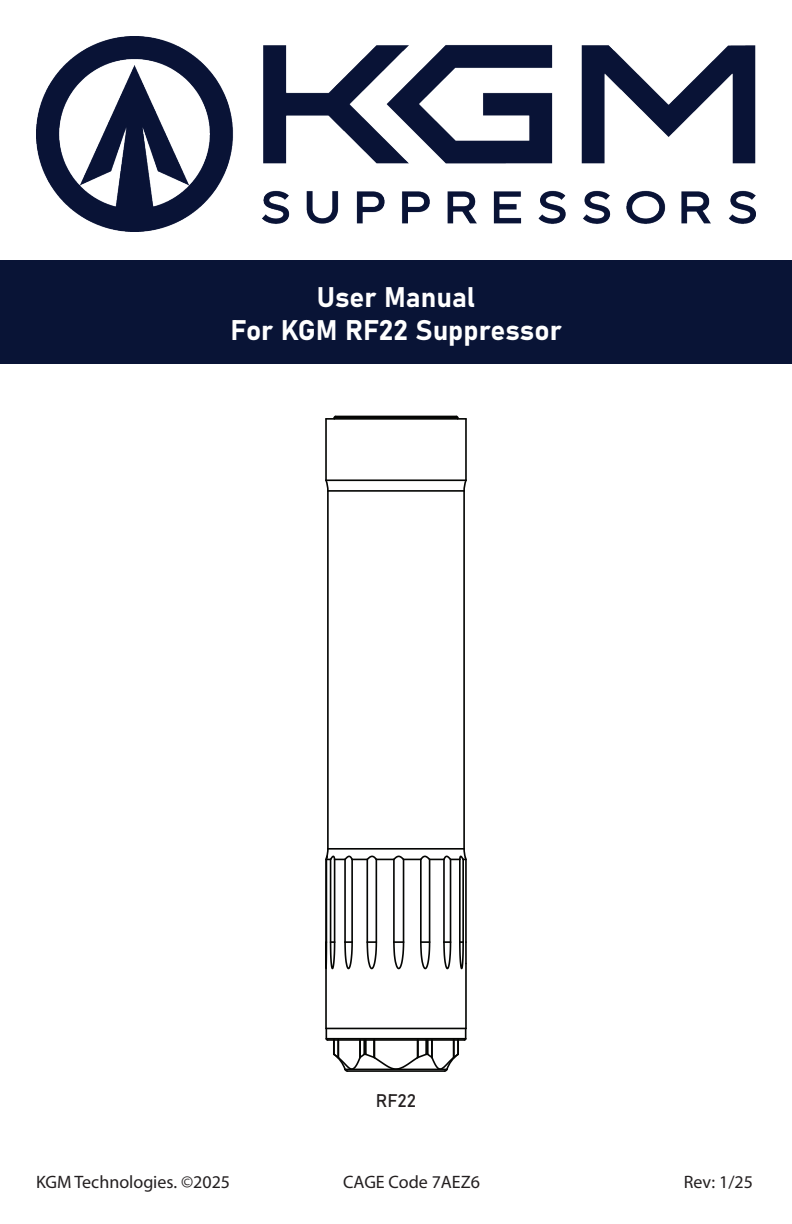
<style>
.page{position:relative;width:792px;height:1224px;background:#fff}
.page>*{position:absolute;margin:0;border:0;box-sizing:border-box;transform-origin:0 0}
.t1{font:28px/33.6px "Bahnschrift";color:#fff;text-align:center}
.t2{font:18px "Myriad Pro";color:#231f20}
.t3{font:18px "Bahnschrift";color:#231f20}
</style>
<div class="page">
<div style="left:0;top:261px;width:792px;height:103px;background:#091436"></div>
<img style="left:36px;top:36px;width:720px;height:196px">
<hr style="left:325px;top:419px;width:2px;height:61px;background:#040503">
<hr style="left:465px;top:419px;width:2px;height:61px;background:#040503">
<hr style="left:463px;top:491px;width:2px;height:358px;background:#040503">
<hr style="left:327px;top:491px;width:2px;height:358px;background:#040503">
<hr style="left:336px;top:416px;width:120px;height:1px;background:#040503">
<hr style="left:325px;top:859px;width:2px;height:83px;background:#040503">
<hr style="left:330px;top:859px;width:1px;height:83px;background:#040503">
<hr style="left:334px;top:859px;width:1px;height:83px;background:#040503">
<hr style="left:344px;top:859px;width:2px;height:83px;background:#040503">
<hr style="left:351px;top:859px;width:2px;height:83px;background:#040503">
<hr style="left:366px;top:859px;width:2px;height:83px;background:#040503">
<hr style="left:376px;top:859px;width:1px;height:83px;background:#040503">
<hr style="left:393px;top:859px;width:2px;height:83px;background:#040503">
<hr style="left:403px;top:859px;width:1px;height:83px;background:#040503">
<hr style="left:420px;top:859px;width:2px;height:83px;background:#040503">
<hr style="left:429px;top:859px;width:1px;height:83px;background:#040503">
<hr style="left:443px;top:859px;width:2px;height:83px;background:#040503">
<hr style="left:450px;top:859px;width:1px;height:83px;background:#040503">
<hr style="left:459px;top:859px;width:2px;height:83px;background:#040503">
<hr style="left:462px;top:859px;width:2px;height:83px;background:#040503">
<hr style="left:465px;top:859px;width:2px;height:83px;background:#040503">
<hr style="left:326px;top:479px;width:140px;height:2px;background:#040503">
<hr style="left:326px;top:418px;width:140px;height:2px;background:#040503">
<hr style="left:334px;top:417px;width:124px;height:2px;background:#040503">
<hr style="left:328px;top:490px;width:136px;height:2px;background:#040503">
<svg style="left:325px;top:846px;width:142px;height:16px"></svg>
<svg style="left:325px;top:478px;width:5px;height:15px"></svg>
<svg style="left:462px;top:478px;width:5px;height:15px"></svg>
<svg style="left:325px;top:940px;width:142px;height:132px"></svg>
<h1 class="t1" style="left:230px;top:278px;width:333px">User Manual<br>For KGM RF22 Suppressor</h1>
<p class="t3" style="left:376px;top:1087px;width:42px">RF22</p>
<p class="t2" style="left:36px;top:1171px;width:196px">KGM Technologies. ©2025</p>
<p class="t2" style="left:343px;top:1171px;width:138px">CAGE Code 7AEZ6</p>
<p class="t2" style="left:684px;top:1171px;width:71px">Rev: 1/25</p>
</div>
